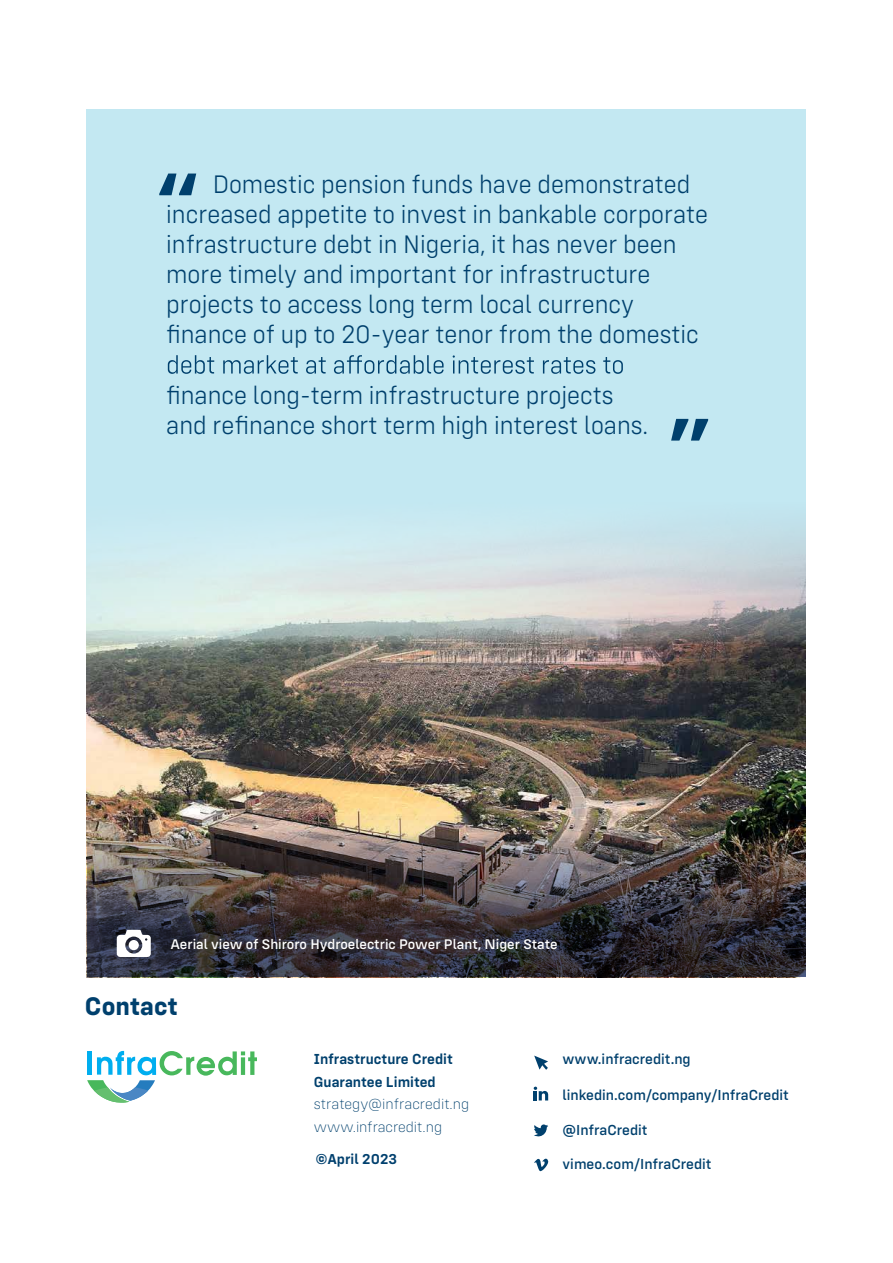
<style>
.page{position:relative;width:893px;height:1263px;background:#fff}
.page>*{position:absolute;margin:0;border:0;box-sizing:border-box;transform-origin:0 0}
.t1{font:300 26.25px/30.2px "Config";color:#00406d;scale:.96 1}
.t2{font:700 26.25px "Config";color:#00406d}
.t3{font:500 15px "Config";color:#00406d}
.t4{font:200 15px/22.5px "Config Alt";color:#00406d}
.t5{font:600 15px/22.5px "Config Alt";color:#00406d}
.t6{font:500 15px "Config Alt";color:#00406d}
.t7{font:600 14.85px "Config";color:#00406e}
.t8{font:500 14.4px "Config Alt";color:#fff}
</style>
<div class="page">
<img style="left:87px;top:662px;width:718px;height:154px">
<img style="left:87px;top:816px;width:718px;height:161px">
<svg style="left:87px;top:110px;width:719px;height:552px;background:#c2e0e7"></svg>
<svg style="left:168px;top:355px;width:455px;height:19px;background:#9bc5d6"></svg>
<svg style="left:159px;top:174px;width:37px;height:21px"></svg>
<svg style="left:671px;top:419px;width:37px;height:22px"></svg>
<svg style="left:87px;top:1051px;width:170px;height:51px"></svg>
<svg style="left:534px;top:1158px;width:14px;height:13px"></svg>
<svg style="left:534px;top:1124px;width:14px;height:12px"></svg>
<svg style="left:534px;top:1086px;width:14px;height:14px"></svg>
<svg style="left:534px;top:1055px;width:14px;height:15px"></svg>
<svg style="left:117px;top:930px;width:34px;height:27px"></svg>
<div style="left:129px;top:940px;width:10px;height:10px;background:#fff;border-radius:50%"></div>
<p class="t1" style="left:166px;top:169px;width:566px;text-indent:47px">Domestic pension funds have demonstrated increased appetite to invest in bankable corporate infrastructure debt in Nigeria, it has never been more timely and important for infrastructure projects to access long term local currency finance of up to 20-year tenor from the domestic</p>
<p class="t1" style="left:166px;top:380px;width:504px">finance long-term infrastructure projects and refinance short term high interest loans.</p>
<p class="t8" style="left:170px;top:936px;width:389px">Aerial view of Shiroro Hydroelectric Power Plant, Niger State</p>
<p class="t2" style="left:85px;top:990px;width:95px">Contact</p>
<p class="t5" style="left:314px;top:1048px;width:141px">Infrastructure Credit<br>Guarantee Limited</p>
<p class="t4" style="left:314px;top:1093px;width:157px">strategy@infracredit.ng www.infracredit.ng</p>
<p class="t6" style="left:326px;top:1152px;width:109px">November 2022</p>
<p class="t7" style="left:315px;top:1150px;width:83px">©April 2023</p>
<p class="t3" style="left:563px;top:1050px;width:130px">www.infracredit.ng</p>
<p class="t3" style="left:563px;top:1086px;width:228px">linkedin.com/company/InfraCredit</p>
<p class="t3" style="left:563px;top:1121px;width:86px">@InfraCredit</p>
<p class="t3" style="left:563px;top:1155px;width:150px">vimeo.com/InfraCredit</p>
</div>
